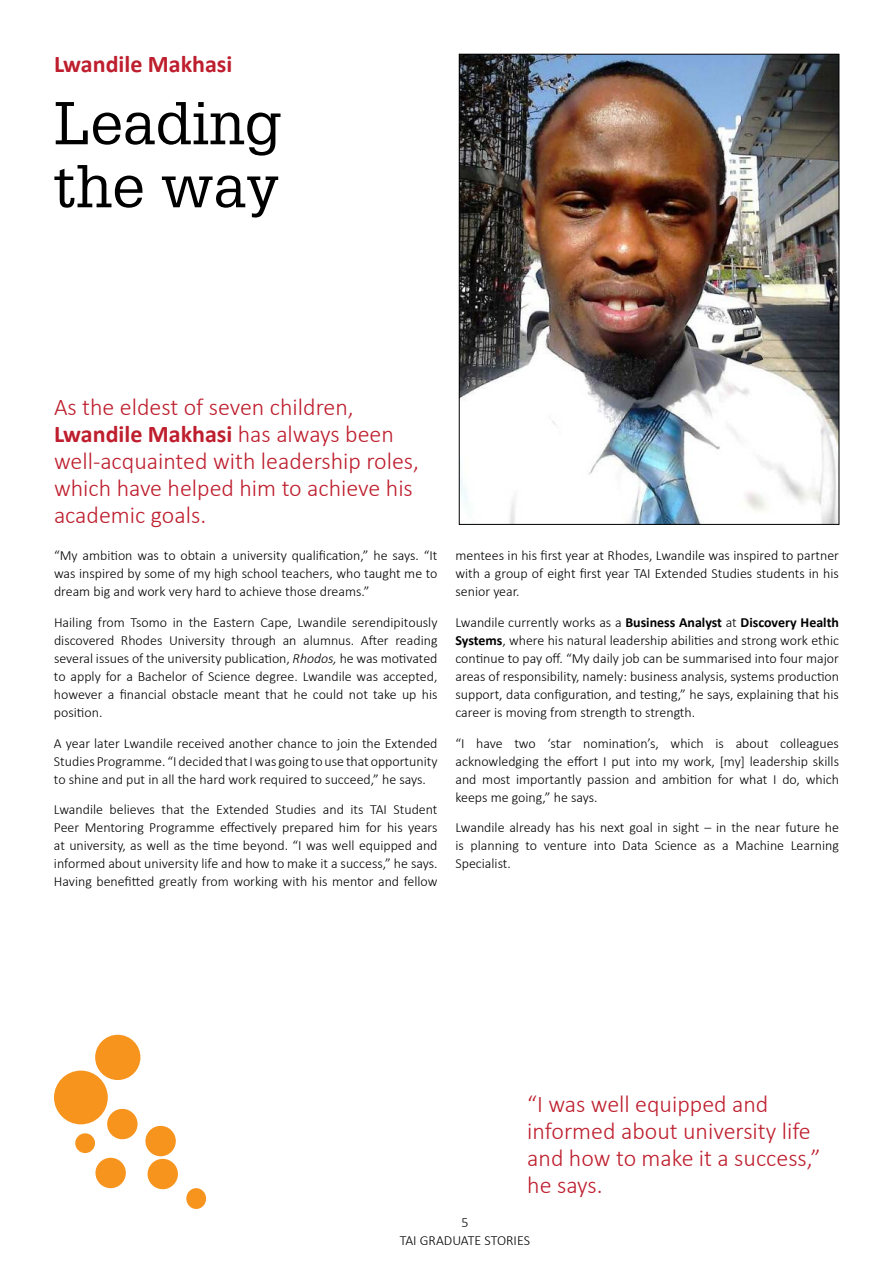
<style>
.page{position:relative;width:893px;height:1263px;background:#fff}
.page>*{position:absolute;margin:0;border:0;box-sizing:border-box;transform-origin:0 0}
.t1{font:58.95px/63px "Glypha LT Std";color:#000}
.t2{font:300 24px/27px "Calibri";color:#be1e2d}
.t3{font:700 24px "Calibri";color:#be1e2d}
.t4{font:300 13.95px/18px "Calibri";color:#000;text-align:justify}
.s1{font-weight:700}
.s2{font-style:italic}
</style>
<div class="page">
<img style="left:461px;top:56px;width:376px;height:467px">
<div style="left:107px;top:1109px;width:31px;height:30px;background:#f7941e;border-radius:50%"></div>
<div style="left:95px;top:1158px;width:31px;height:30px;background:#f7941e;border-radius:50%"></div>
<div style="left:148px;top:1159px;width:30px;height:30px;background:#f7941e;border-radius:50%"></div>
<div style="left:186px;top:1188px;width:20px;height:21px;background:#f7941e;border-radius:50%"></div>
<div style="left:95px;top:1035px;width:45px;height:45px;background:#f7941e;border-radius:50%"></div>
<div style="left:145px;top:1126px;width:31px;height:30px;background:#f7941e;border-radius:50%"></div>
<div style="left:54px;top:1070px;width:54px;height:54px;background:#f7941e;border-radius:50%"></div>
<div style="left:75px;top:1133px;width:20px;height:20px;background:#f7941e;border-radius:50%"></div>
<h2 class="t3" style="left:54px;top:49px;width:180px">Lwandile Makhasi</h2>
<h1 class="t1" style="left:54px;top:91px;width:229px">Leading the way</h1>
<h2 class="t2" style="left:54px;top:394px;width:367px">As the eldest of seven children,<br><span class="s1">Lwandile Makhasi</span> has always been well-acquainted with leadership roles, which have helped him to achieve his academic goals.</h2>
<p class="t4" style="left:54px;top:546px;width:385px">“My ambition was to obtain a university qualification,” he says. “It was inspired by some of my high school teachers, who taught me to dream big and work very hard to achieve those dreams.”</p>
<p class="t4" style="left:54px;top:613px;width:385px">Hailing from Tsomo in the Eastern Cape, Lwandile serendipitously discovered Rhodes University through an alumnus. After reading several issues of the university publication, <span class="s2">Rhodos,</span> he was motivated to apply for a Bachelor of Science degree. Lwandile was accepted, however a financial obstacle meant that he could not take up his position.</p>
<p class="t4" style="left:54px;top:734px;width:385px">A year later Lwandile received another chance to join the Extended Studies Programme. “I decided that I was going to use that opportunity to shine and put in all the hard work required to succeed,” he says.</p>
<p class="t4" style="left:54px;top:800px;width:385px">Lwandile believes that the Extended Studies and its TAI Student Peer Mentoring Programme effectively prepared him for his years at university, as well as the time beyond. “I was well equipped and informed about university life and how to make it a success,” he says.<br>Having benefitted greatly from working with his mentor and fellow</p>
<p class="t4" style="left:455px;top:546px;width:385px">mentees in his first year at Rhodes, Lwandile was inspired to partner with a group of eight first year TAI Extended Studies students in his senior year.</p>
<p class="t4" style="left:455px;top:613px;width:385px">Lwandile currently works as a <span class="s1">Business Analyst</span> at <span class="s1">Discovery Health Systems</span>, where his natural leadership abilities and strong work ethic continue to pay off. “My daily job can be summarised into four major areas of responsibility, namely: business analysis, systems production support, data configuration, and testing,” he says, explaining that his career is moving from strength to strength.</p>
<p class="t4" style="left:455px;top:734px;width:385px">“I have two ‘star nomination’s, which is about colleagues acknowledging the effort I put into my work, [my] leadership skills and most importantly passion and ambition for what I do, which keeps me going,” he says.</p>
<p class="t4" style="left:455px;top:818px;width:385px">Lwandile already has his next goal in sight – in the near future he is planning to venture into Data Science as a Machine Learning Specialist.</p>
<h2 class="t2" style="left:527px;top:1090px;width:295px">“I was well equipped and informed about university life and how to make it a success,” he says.</h2>
<p class="t4" style="left:400px;top:1213px;width:132px;text-align:center">5<br>TAI GRADUATE STORIES</p>
</div>
